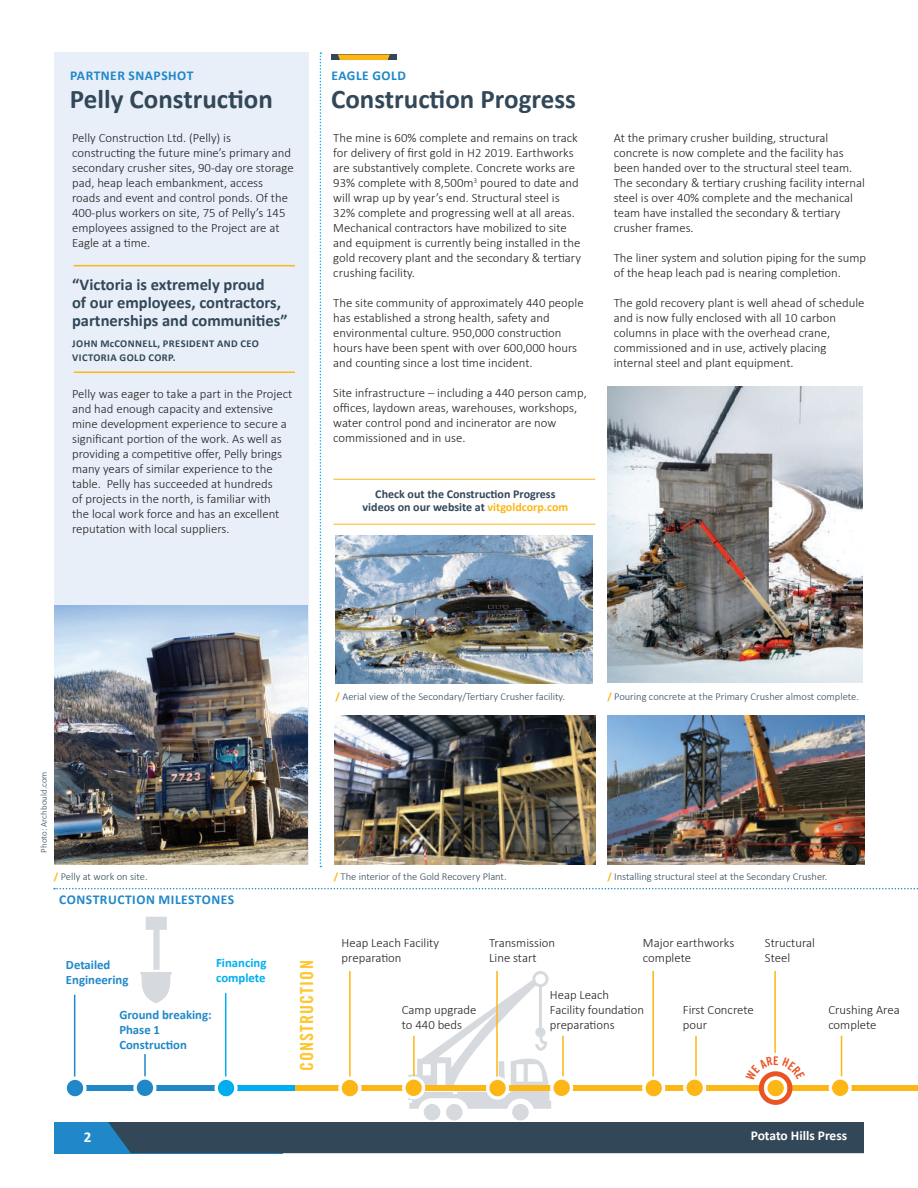
<style>
.page{position:relative;width:918px;height:1188px;background:#fff}
.page>*{position:absolute;margin:0;border:0;box-sizing:border-box;transform-origin:0 0}
.t1{font:700 27px "Calibri";color:#324758}
.t2{font:18px "Trade Gothic LT Std Bd Cn 20";letter-spacing:.06em;color:#fec62a}
.t3{font:700 16.5px/18px "Calibri";color:#324758}
.t4{font:700 15px "Calibri";color:#fff}
.t5{font:700 13.5px "Calibri";letter-spacing:.04em;color:#2088c9}
.t6{font:700 13.5px "Calibri";color:#fff}
.t7{font:300 12.75px/15px "Calibri";color:#231f20}
.t8{font:700 12.75px/15px "Calibri";color:#2088c9}
.t9{font:700 12.75px/15px "Calibri";color:#00aeef}
.t10{font:700 12px/13.5px "Calibri";color:#324758;text-align:center}
.t11{font:300 10.5px "Calibri";color:#324758}
.t12{font:700 10.5px/13.5px "Calibri";letter-spacing:.04em;color:#324758}
.t13{font:300 9px "Calibri";color:#324758}
.s1{color:#fcb615}
.s2{font-weight:700;color:#fcb615}
</style>
<div class="page">
<img style="left:607px;top:716px;width:258px;height:149px">
<div style="left:424px;top:1104px;width:16px;height:16px;background:#d6dade;border-radius:50%"></div>
<div style="left:446px;top:1104px;width:17px;height:16px;background:#d6dade;border-radius:50%"></div>
<div style="left:512px;top:1104px;width:17px;height:16px;background:#d6dade;border-radius:50%"></div>
<svg style="left:408px;top:971px;width:143px;height:138px"></svg>
<svg style="left:140px;top:917px;width:32px;height:86px"></svg>
<hr style="left:225px;top:993px;width:1px;height:86px;background:#00aeef">
<hr style="left:349px;top:971px;width:2px;height:108px;background:#fcb615">
<hr style="left:496px;top:971px;width:2px;height:108px;background:#fcb615">
<hr style="left:652px;top:971px;width:2px;height:108px;background:#fcb615">
<hr style="left:774px;top:971px;width:2px;height:82px;background:#fcb615">
<hr style="left:144px;top:1054px;width:2px;height:31px;background:#2088c9">
<hr style="left:413px;top:1036px;width:2px;height:49px;background:#fcb615">
<hr style="left:562px;top:1036px;width:2px;height:49px;background:#fcb615">
<hr style="left:695px;top:1036px;width:2px;height:49px;background:#fcb615">
<hr style="left:841px;top:1036px;width:1px;height:49px;background:#fcb615">
<hr style="left:74px;top:995px;width:1px;height:87px;background:#2088c9">
<div style="left:54px;top:52px;width:254px;height:813px;background:#e8eff8"></div>
<div style="left:54px;top:1122px;width:229px;height:31px;background:#2088c9"></div>
<div style="left:108px;top:1122px;width:756px;height:31px;background:#324758"></div>
<img style="left:54px;top:605px;width:254px;height:260px">
<div style="left:331px;top:54px;width:66px;height:6px;background:#324758"></div>
<svg style="left:338px;top:54px;width:52px;height:6px"></svg>
<hr style="left:74px;top:265px;width:221px;height:1px;background:#fcb615">
<hr style="left:74px;top:372px;width:221px;height:1px;background:#fcb615">
<svg style="left:54px;top:888px;width:864px;height:1px"></svg>
<div style="left:74px;top:1085px;width:69px;height:6px;background:#2088c9"></div>
<div style="left:151px;top:1085px;width:69px;height:6px;background:#2088c9"></div>
<div style="left:225px;top:1085px;width:70px;height:6px;background:#00aeef"></div>
<div style="left:296px;top:1085px;width:622px;height:6px;background:#fcb615"></div>
<svg style="left:65px;top:1078px;width:20px;height:20px"></svg>
<div style="left:63px;top:1077px;width:24px;height:23px;border:3px solid #fff;border-radius:50%"></div>
<svg style="left:216px;top:1078px;width:20px;height:20px"></svg>
<div style="left:214px;top:1077px;width:24px;height:23px;border:3px solid #fff;border-radius:50%"></div>
<svg style="left:340px;top:1078px;width:20px;height:20px"></svg>
<div style="left:338px;top:1077px;width:23px;height:23px;border:3px solid #fff;border-radius:50%"></div>
<svg style="left:488px;top:1078px;width:19px;height:20px"></svg>
<div style="left:486px;top:1077px;width:23px;height:23px;border:3px solid #fff;border-radius:50%"></div>
<svg style="left:644px;top:1078px;width:20px;height:20px"></svg>
<div style="left:642px;top:1077px;width:23px;height:23px;border:3px solid #fff;border-radius:50%"></div>
<svg style="left:135px;top:1078px;width:20px;height:20px"></svg>
<div style="left:133px;top:1076px;width:23px;height:23px;border:3px solid #fff;border-radius:50%"></div>
<svg style="left:404px;top:1078px;width:20px;height:20px"></svg>
<div style="left:402px;top:1076px;width:23px;height:23px;border:3px solid #fff;border-radius:50%"></div>
<svg style="left:552px;top:1078px;width:20px;height:20px"></svg>
<div style="left:550px;top:1076px;width:23px;height:23px;border:3px solid #fff;border-radius:50%"></div>
<svg style="left:685px;top:1078px;width:20px;height:20px"></svg>
<div style="left:683px;top:1076px;width:23px;height:23px;border:3px solid #fff;border-radius:50%"></div>
<svg style="left:830px;top:1078px;width:20px;height:20px"></svg>
<div style="left:829px;top:1076px;width:23px;height:23px;border:3px solid #fff;border-radius:50%"></div>
<svg style="left:766px;top:1078px;width:20px;height:20px"></svg>
<div style="left:764px;top:1077px;width:23px;height:23px;border:3px solid #fff;border-radius:50%"></div>
<div style="left:759px;top:1071px;width:33px;height:34px;border:5px solid #e95424;border-radius:50%"></div>
<img style="left:336px;top:536px;width:257px;height:148px">
<img style="left:334px;top:716px;width:261px;height:149px">
<svg style="left:320px;top:52px;width:1px;height:815px"></svg>
<hr style="left:333px;top:479px;width:262px;height:1px;background:#fcb615">
<hr style="left:333px;top:524px;width:262px;height:1px;background:#fcb615">
<img style="left:608px;top:387px;width:255px;height:296px">
<svg style="left:760px;top:1071px;width:31px;height:10px"></svg>
<p class="t5" style="left:70px;top:66px;width:125px">PARTNER SNAPSHOT</p>
<h1 class="t1" style="left:70px;top:82px;width:205px">Pelly Construction</h1>
<p class="t7" style="left:72px;top:129px;width:223px">Pelly Construction Ltd. (Pelly) is constructing the future mine’s primary and secondary crusher sites, 90-day ore storage pad, heap leach embankment, access roads and event and control ponds. Of the 400-plus workers on site, 75 of Pelly’s 145 employees assigned to the Project are at Eagle at a time.</p>
<p class="t3" style="left:72px;top:276px;width:217px">“Victoria is extremely proud<br>of our employees, contractors, partnerships and communities”</p>
<p class="t12" style="left:72px;top:337px;width:188px">JOHN McCONNELL, PRESIDENT AND CEO<br>VICTORIA GOLD CORP.</p>
<p class="t7" style="left:72px;top:386px;width:222px">Pelly was eager to take a part in the Project and had enough capacity and extensive mine development experience to secure a significant portion of the work. As well as providing a competitive offer, Pelly brings many years of similar experience to the table. Pelly has succeeded at hundreds<br>of projects in the north, is familiar with<br>the local work force and has an excellent reputation with local suppliers.</p>
<p class="t5" style="left:331px;top:66px;width:76px">EAGLE GOLD</p>
<h1 class="t1" style="left:331px;top:82px;width:246px">Construction Progress</h1>
<p class="t7" style="left:333px;top:130px;width:249px">The mine is 60% complete and remains on track for delivery of first gold in H2 2019. Earthworks are substantively complete. Concrete works are 93% complete with 8,500m<sup>3</sup> poured to date and will wrap up by year’s end. Structural steel is 32% complete and progressing well at all areas.<br>Mechanical contractors have mobilized to site and equipment is currently being installed in the gold recovery plant and the secondary &amp; tertiary crushing facility.</p>
<p class="t7" style="left:333px;top:295px;width:252px">The site community of approximately 440 people has established a strong health, safety and environmental culture. 950,000 construction hours have been spent with over 600,000 hours and counting since a lost time incident.</p>
<p class="t7" style="left:333px;top:384px;width:255px">Site infrastructure – including a 440 person camp, offices, laydown areas, warehouses, workshops, water control pond and incinerator are now commissioned and in use.</p>
<p class="t10" style="left:363px;top:487px;width:207px">Check out the Construction Progress videos on our website at <span class="s1">vitgoldcorp.com</span></p>
<p class="t7" style="left:614px;top:129px;width:253px">At the primary crusher building, structural concrete is now complete and the facility has been handed over to the structural steel team.<br>The secondary &amp; tertiary crushing facility internal steel is over 40% complete and the mechanical team have installed the secondary &amp; tertiary crusher frames.</p>
<p class="t7" style="left:614px;top:249px;width:254px">The liner system and solution piping for the sump of the heap leach pad is nearing completion.</p>
<p class="t7" style="left:614px;top:294px;width:252px">The gold recovery plant is well ahead of schedule and is now fully enclosed with all 10 carbon columns in place with the overhead crane, commissioned and in use, actively placing internal steel and plant equipment.</p>
<p class="t13" style="left:38px;top:853px;width:82px;rotate:-90deg">Photo: Archbould.com</p>
<p class="t11" style="left:336px;top:690px;width:231px"><span class="s2">/</span> Aerial view of the Secondary/Tertiary Crusher facility.</p>
<p class="t11" style="left:607px;top:690px;width:253px"><span class="s2">/</span> Pouring concrete at the Primary Crusher almost complete.</p>
<p class="t11" style="left:54px;top:870px;width:95px"><span class="s2">/</span> Pelly at work on site.</p>
<p class="t11" style="left:334px;top:870px;width:174px"><span class="s2">/</span> The interior of the Gold Recovery Plant.</p>
<p class="t11" style="left:607px;top:870px;width:221px"><span class="s2">/</span> Installing structural steel at the Secondary Crusher.</p>
<p class="t5" style="left:59px;top:891px;width:177px">CONSTRUCTION MILESTONES</p>
<p class="t7" style="left:342px;top:935px;width:99px">Heap Leach Facility preparation</p>
<p class="t7" style="left:489px;top:935px;width:67px">Transmission<br>Line start</p>
<p class="t7" style="left:643px;top:935px;width:93px">Major earthworks complete</p>
<p class="t7" style="left:765px;top:935px;width:52px">Structural<br>Steel</p>
<p class="t9" style="left:216px;top:955px;width:52px">Financing complete</p>
<h2 class="t2" style="left:296px;top:1071px;width:112px;rotate:-90deg">CONSTRUCTION</h2>
<p class="t8" style="left:66px;top:957px;width:64px">Detailed<br>Engineering</p>
<p class="t8" style="left:119px;top:1007px;width:94px">Ground breaking:<br>Phase 1<br>Construction</p>
<p class="t7" style="left:402px;top:1002px;width:76px">Camp upgrade to 440 beds</p>
<p class="t7" style="left:550px;top:986px;width:96px">Heap Leach<br>Facility foundation preparations</p>
<p class="t7" style="left:683px;top:1001px;width:73px">First Concrete pour</p>
<p class="t7" style="left:828px;top:1001px;width:73px">Crushing Area complete</p>
<p class="t4" style="left:84px;top:1127px;width:9px">2</p>
<p class="t6" style="left:751px;top:1126px;width:98px">Potato Hills Press</p>
</div>
